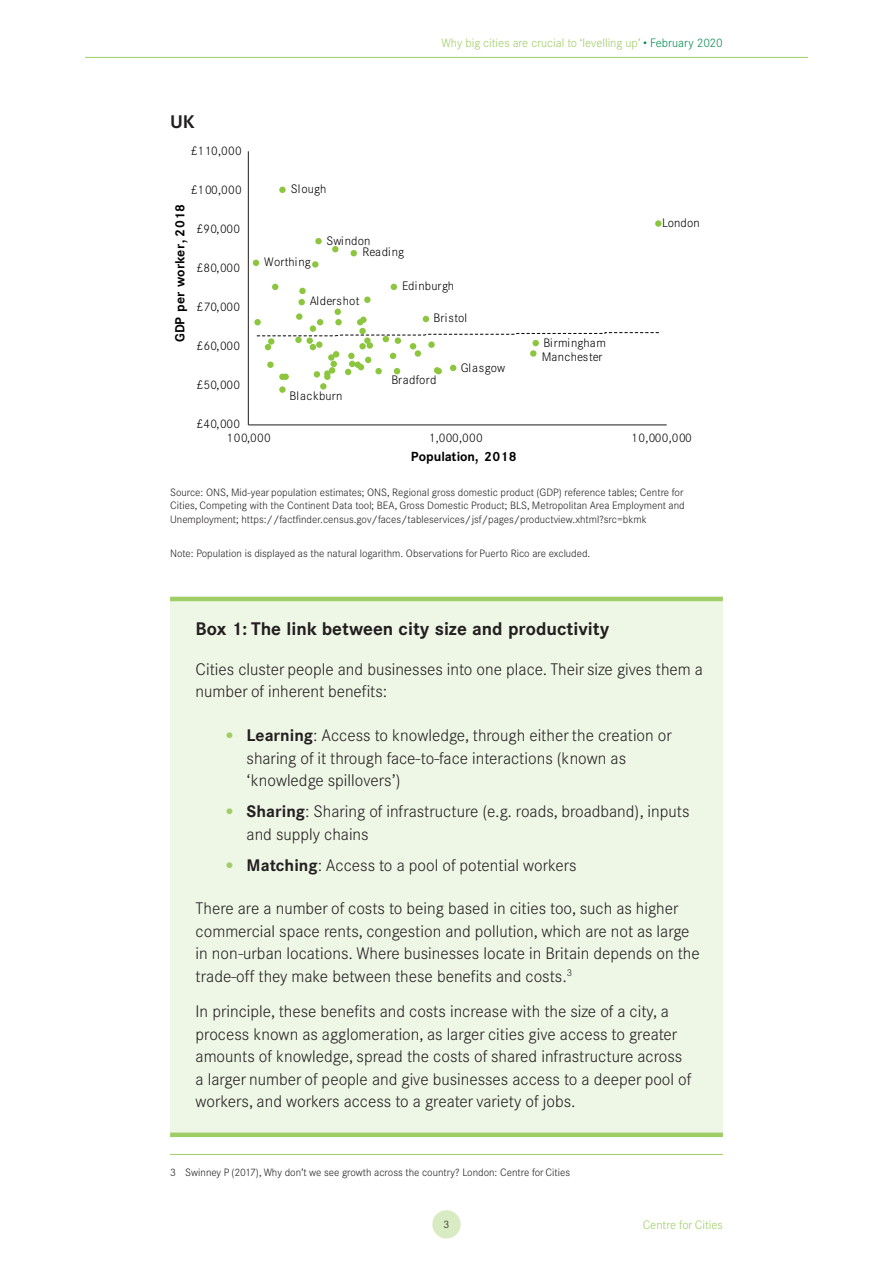
<style>
.page{position:relative;width:893px;height:1263px;background:#fff}
.page>*{position:absolute;margin:0;border:0;box-sizing:border-box;transform-origin:0 0}
.Box_Heading{font:700 18px "Corporate SBQ";color:#231f20}
.Main_Text_-_Heading{font:700 18px "Corporate SBQ";color:#231f20}
.Box_Body_Last{font:300 16.5px/22.5px "Corporate SBQ";color:#231f20}
.Box_Body{font:300 16.5px/22.5px "Corporate SBQ";color:#231f20}
.t1{font:700 13.05px "Corporate SBQ";letter-spacing:.025em;color:#000001}
.t2{font:700 13.05px "Corporate SBQ";letter-spacing:.005em;color:#000001}
.t3{font:300 12.15px "Corporate SBQ";letter-spacing:.015em;color:#000001}
.t4{font:300 12.15px "Corporate SBQ";letter-spacing:.035em;color:#000001}
.t5{font:300 12px "Corporate SBQ";color:#9fce66}
.Sources{font:300 10.5px/13.5px "Corporate SBQ";color:#231f20;text-align:justify}
.Footnotes{font:300 10.5px "Corporate SBQ";color:#231f20}
.s1{color:#058a52}
.s2{font-family:"Caecilia LT Std";font-weight:800;color:#9fce66}
.s3{font-weight:700}
</style>
<div class="page">
<div style="left:433px;top:1211px;width:27px;height:27px;background:#d8ebc2;border-radius:50%"></div>
<div style="left:432px;top:1210px;width:29px;height:28px;border:2px solid #9fce66;border-radius:50%"></div>
<hr style="left:85px;top:57px;width:723px;height:1px;background:#9fce66">
<div style="left:170px;top:597px;width:553px;height:55px;background:#eef6e5"></div>
<hr style="left:170px;top:597px;width:553px;height:4px;background:#9fce66">
<div style="left:170px;top:646px;width:553px;height:72px;background:#eef6e5"></div>
<div style="left:170px;top:716px;width:553px;height:86px;background:#eef6e5"></div>
<div style="left:170px;top:792px;width:553px;height:64px;background:#eef6e5"></div>
<div style="left:170px;top:846px;width:553px;height:41px;background:#eef6e5"></div>
<div style="left:170px;top:885px;width:553px;height:117px;background:#eef6e5"></div>
<div style="left:170px;top:988px;width:553px;height:148px;background:#eef6e5"></div>
<div style="left:170px;top:1132px;width:553px;height:5px;background:#9fce66"></div>
<hr style="left:170px;top:1154px;width:553px;height:1px;background:#9fce66">
<hr style="left:248px;top:151px;width:1px;height:274px;background:#231f20">
<hr style="left:248px;top:424px;width:419px;height:1px;background:#231f20">
<svg style="left:317px;top:319px;width:6px;height:6px"></svg>
<div style="left:298px;top:299px;width:7px;height:6px;background:#8bc63e;border-radius:50%"></div>
<div style="left:299px;top:288px;width:7px;height:6px;background:#8bc63e;border-radius:50%"></div>
<div style="left:279px;top:386px;width:7px;height:7px;background:#8bc63e;border-radius:50%"></div>
<div style="left:314px;top:371px;width:6px;height:7px;background:#8bc63e;border-radius:50%"></div>
<svg style="left:357px;top:319px;width:6px;height:6px"></svg>
<svg style="left:423px;top:316px;width:6px;height:6px"></svg>
<div style="left:296px;top:313px;width:6px;height:7px;background:#8bc63e;border-radius:50%"></div>
<div style="left:335px;top:319px;width:7px;height:6px;background:#8bc63e;border-radius:50%"></div>
<div style="left:359px;top:328px;width:7px;height:6px;background:#8bc63e;border-radius:50%"></div>
<div style="left:254px;top:319px;width:7px;height:6px;background:#8bc63e;border-radius:50%"></div>
<div style="left:279px;top:374px;width:7px;height:6px;background:#8bc63e;border-radius:50%"></div>
<svg style="left:391px;top:284px;width:6px;height:6px"></svg>
<svg style="left:272px;top:284px;width:6px;height:6px"></svg>
<div style="left:655px;top:220px;width:6px;height:7px;background:#8bc63e;border-radius:50%"></div>
<div style="left:312px;top:261px;width:6px;height:7px;background:#8bc63e;border-radius:50%"></div>
<div style="left:320px;top:383px;width:7px;height:7px;background:#8bc63e;border-radius:50%"></div>
<div style="left:332px;top:246px;width:7px;height:6px;background:#8bc63e;border-radius:50%"></div>
<div style="left:324px;top:374px;width:7px;height:6px;background:#8bc63e;border-radius:50%"></div>
<div style="left:282px;top:374px;width:7px;height:6px;background:#8bc63e;border-radius:50%"></div>
<div style="left:360px;top:317px;width:7px;height:6px;background:#8bc63e;border-radius:50%"></div>
<svg style="left:351px;top:250px;width:6px;height:6px"></svg>
<div style="left:279px;top:187px;width:7px;height:6px;background:#8bc63e;border-radius:50%"></div>
<div style="left:364px;top:297px;width:7px;height:6px;background:#8bc63e;border-radius:50%"></div>
<svg style="left:335px;top:309px;width:6px;height:6px"></svg>
<div style="left:315px;top:238px;width:7px;height:6px;background:#8bc63e;border-radius:50%"></div>
<svg style="left:253px;top:260px;width:6px;height:6px"></svg>
<div style="left:310px;top:325px;width:6px;height:7px;background:#8bc63e;border-radius:50%"></div>
<svg style="left:256px;top:332px;width:403px;height:43px"></svg>
<p class="t5" style="left:441px;top:36px;width:283px">Why big cities are crucial to ‘levelling up’ <span class="s1">• February 2020</span></p>
<p class="Main_Text_-_Heading" style="left:170px;top:110px;width:26px">UK</p>
<p class="t3" style="left:191px;top:144px;width:52px">£110,000</p>
<p class="t3" style="left:191px;top:183px;width:52px">£100,000</p>
<p class="t1" style="left:172px;top:342px;width:140px;rotate:-90deg">GDP per worker, 2018</p>
<p class="t3" style="left:196px;top:222px;width:45px">£90,000</p>
<p class="t3" style="left:196px;top:261px;width:45px">£80,000</p>
<p class="t3" style="left:196px;top:300px;width:45px">£70,000</p>
<p class="t3" style="left:196px;top:339px;width:45px">£60,000</p>
<p class="t3" style="left:196px;top:378px;width:45px">£50,000</p>
<p class="t3" style="left:196px;top:417px;width:45px">£40,000</p>
<p class="t3" style="left:291px;top:182px;width:37px">Slough</p>
<p class="t3" style="left:264px;top:255px;width:48px">Worthing</p>
<p class="t3" style="left:326px;top:233px;width:46px">Swindon</p>
<p class="t3" style="left:362px;top:245px;width:43px">Reading</p>
<p class="t3" style="left:402px;top:279px;width:53px">Edinburgh</p>
<p class="t3" style="left:310px;top:294px;width:51px">Aldershot</p>
<p class="t3" style="left:290px;top:389px;width:54px">Blackburn</p>
<p class="t3" style="left:434px;top:311px;width:35px">Bristol</p>
<p class="t3" style="left:391px;top:373px;width:47px">Bradford</p>
<p class="t4" style="left:461px;top:360px;width:46px">Glasgow</p>
<p class="t3" style="left:543px;top:335px;width:64px">Birmingham</p>
<p class="t3" style="left:542px;top:350px;width:62px">Manchester</p>
<p class="t3" style="left:662px;top:216px;width:39px">London</p>
<p class="t3" style="left:227px;top:431px;width:46px">100,000</p>
<p class="t3" style="left:429px;top:431px;width:55px">1,000,000</p>
<p class="t3" style="left:631px;top:431px;width:62px">10,000,000</p>
<p class="t2" style="left:411px;top:449px;width:107px">Population, 2018</p>
<p class="Sources" style="left:170px;top:485px;width:516px">Source: ONS, Mid-year population estimates; ONS, Regional gross domestic product (GDP) reference tables; Centre for Cities, Competing with the Continent Data tool; BEA, Gross Domestic Product; BLS, Metropolitan Area Employment and Unemployment; https://factfinder.census.gov/faces/tableservices/jsf/pages/productview.xhtml?src=bkmk</p>
<p class="Sources" style="left:170px;top:547px;width:422px">Note: Population is displayed as the natural logarithm. Observations for Puerto Rico are excluded.</p>
<p class="Box_Heading" style="left:196px;top:618px;width:415px">Box 1: The link between city size and productivity</p>
<p class="Box_Body" style="left:196px;top:658px;width:509px">Cities cluster people and businesses into one place. Their size gives them a number of inherent benefits:</p>
<p class="Box_Body_Last" style="left:247px;top:724px;width:427px;text-indent:-21px"><span class="s2">•</span> <span class="s3">Learning</span>: Access to knowledge, through either the creation or sharing of it through face-to-face interactions (known as ‘knowledge spillovers’)</p>
<p class="Box_Body_Last" style="left:247px;top:800px;width:444px;text-indent:-21px"><span class="s2">•</span> <span class="s3">Sharing</span>: Sharing of infrastructure (e.g. roads, broadband), inputs and supply chains</p>
<p class="Box_Body_Last" style="left:225px;top:854px;width:353px"><span class="s2">•</span> <span class="s3">Matching</span>: Access to a pool of potential workers</p>
<p class="Box_Body" style="left:196px;top:897px;width:506px">There are a number of costs to being based in cities too, such as higher commercial space rents, congestion and pollution, which are not as large in non-urban locations. Where businesses locate in Britain depends on the trade-off they make between these benefits and costs.<sup>3</sup></p>
<p class="Box_Body_Last" style="left:196px;top:1000px;width:497px">In principle, these benefits and costs increase with the size of a city, a process known as agglomeration, as larger cities give access to greater amounts of knowledge, spread the costs of shared infrastructure across a larger number of people and give businesses access to a deeper pool of workers, and workers access to a greater variety of jobs.</p>
<p class="Footnotes" style="left:170px;top:1166px;width:402px">3 Swinney P (2017), Why don’t we see growth across the country? London: Centre for Cities</p>
<p class="Sources" style="left:444px;top:1217px;width:7px">3</p>
<p class="t5" style="left:643px;top:1217px;width:82px">Centre for Cities</p>
</div>
